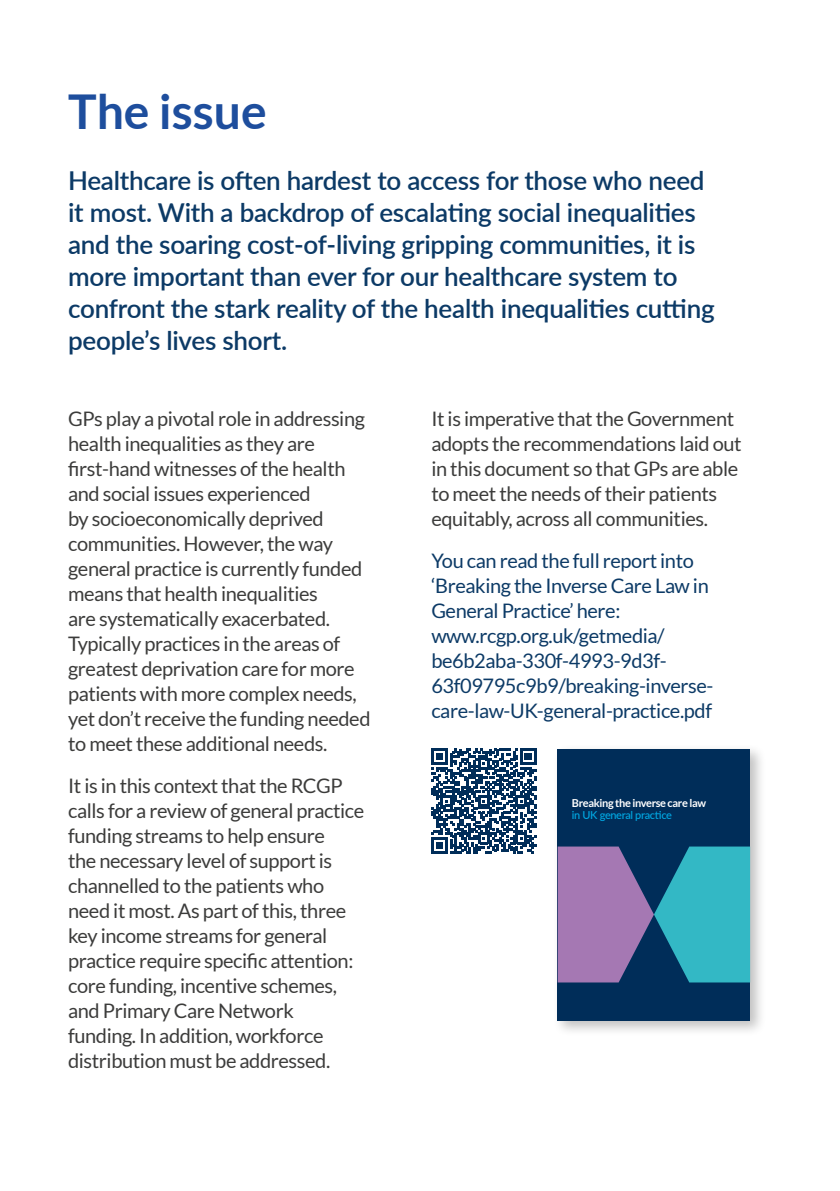
<style>
.page{position:relative;width:840px;height:1191px;background:#fff}
.page>*{position:absolute;margin:0;border:0;box-sizing:border-box;transform-origin:0 0}
.t1{font:700 48px "Lato";color:#1e4e9d}
.t2{font:600 26px/32px "Lato";letter-spacing:-.01em;color:#0c3a66}
.t3{font:20px/25px "Lato";letter-spacing:-.02em;color:#3c3c3b}
.t4{font:20px/25px "Lato";letter-spacing:-.02em;color:#0c3a66}
.t5{font:700 11px/12px "Lato";letter-spacing:-.03em;color:#fff}
.s1{font-weight:500;color:#00a8e3}
</style>
<div class="page">
<div style="left:552px;top:743px;width:214px;height:294px;background:#000;opacity:.25"></div>
<div style="left:557px;top:748px;width:192px;height:166px;background:#002d59"></div>
<div style="left:557px;top:914px;width:192px;height:106px;background:#002d59"></div>
<svg style="left:557px;top:846px;width:192px;height:136px"></svg>
<svg style="left:431px;top:748px;width:105px;height:105px"></svg>
<h1 class="t1" style="left:68px;top:84px;width:200px">The issue</h1>
<p class="t2" style="left:68px;top:163px;width:647px">Healthcare is often hardest to access for those who need it most. With a backdrop of escalating social inequalities and the soaring cost-of-living gripping communities, it is more important than ever for our healthcare system to confront the stark reality of the health inequalities cutting people’s lives short.</p>
<p class="t3" style="left:68px;top:406px;width:304px">GPs play a pivotal role in addressing health inequalities as they are first-hand witnesses of the health and social issues experienced<br>by socioeconomically deprived communities. However, the way general practice is currently funded means that health inequalities<br>are systematically exacerbated.<br>Typically practices in the areas of greatest deprivation care for more patients with more complex needs, yet don’t receive the funding needed to meet these additional needs.</p>
<p class="t3" style="left:68px;top:773px;width:297px">It is in this context that the RCGP calls for a review of general practice funding streams to help ensure<br>the necessary level of support is channelled to the patients who need it most. As part of this, three key income streams for general practice require specific attention: core funding, incentive schemes, and Primary Care Network funding. In addition, workforce distribution must be addressed.</p>
<p class="t3" style="left:431px;top:406px;width:312px">It is imperative that the Government adopts the recommendations laid out in this document so that GPs are able to meet the needs of their patients equitably, across all communities.</p>
<p class="t4" style="left:431px;top:548px;width:283px">You can read the full report into ‘Breaking the Inverse Care Law in<br>General Practice’ here: www.rcgp.org.uk/getmedia/ be6b2aba-330f-4993-9d3f-<br>63f09795c9b9/breaking-inverse&shy;care-law-UK-general-practice.pdf</p>
<p class="t5" style="left:571px;top:797px;width:136px">Breaking the inverse care law <span class="s1">in UK general practice</span></p>
</div>
